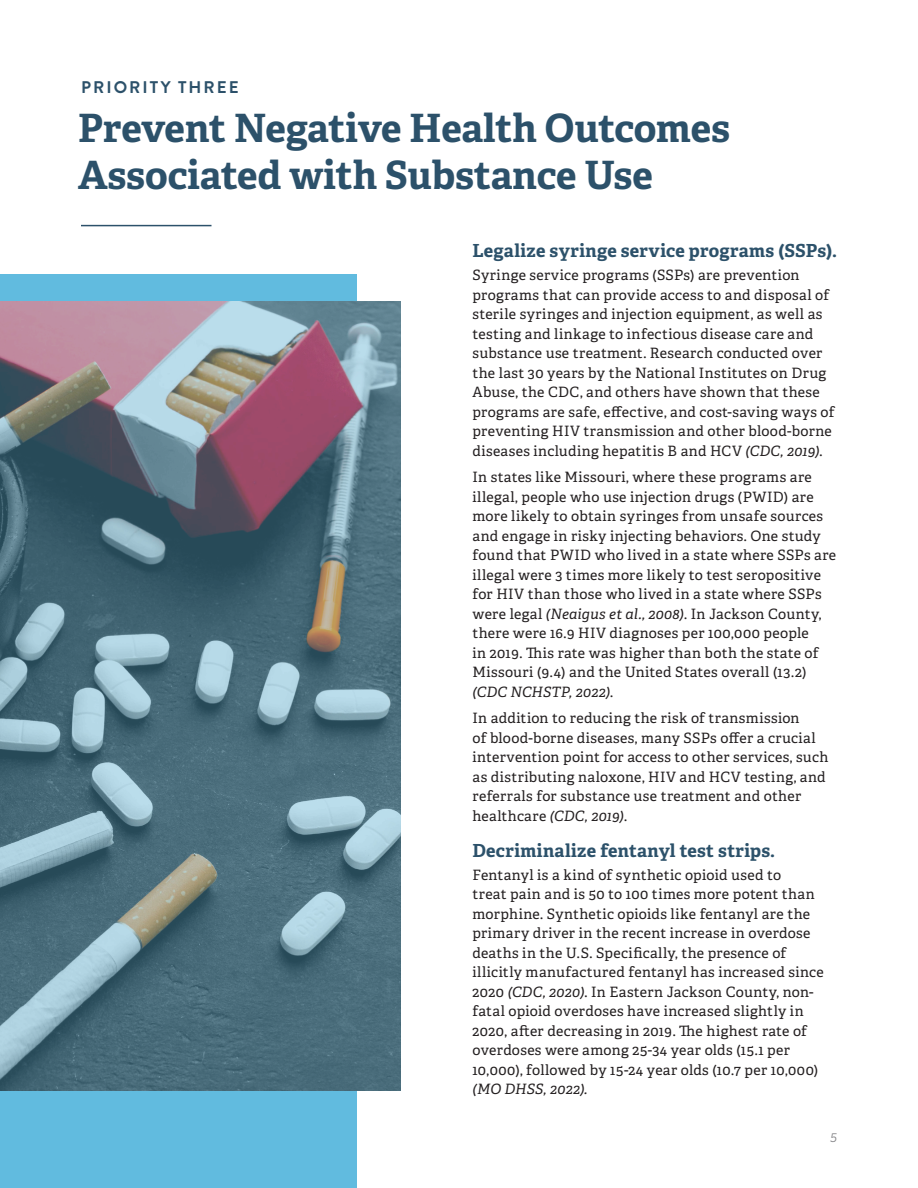
<style>
.page{position:relative;width:918px;height:1188px;background:#fff}
.page>*{position:absolute;margin:0;border:0;box-sizing:border-box;transform-origin:0 0}
.t1{font:700 39px/46.8px "Adelle";letter-spacing:-.005em;color:#2c516a}
.Subheader_Long{font:700 18px "Adelle";letter-spacing:.015em;color:#2c516a}
.t2{font:700 16.8px "Brandon Grotesque";letter-spacing:.12em;color:#2c516a}
.Body_copy_1{font:14.25px/19.5px "Adelle";letter-spacing:.025em;color:#231f20}
.t3{font:italic 300 13.5px "Adelle";color:#828285}
.s1{font-style:italic}
</style>
<div class="page">
<hr style="left:81px;top:225px;width:131px;height:1px;background:#2c516a">
<div style="left:0;top:274px;width:356px;height:914px;background:#61bbdf"></div>
<img style="left:0;top:302px;width:400px;height:789px">
<p class="t2" style="left:81px;top:75px;width:159px">PRIORITY THREE</p>
<p class="t1" style="left:78px;top:105px;width:654px">Prevent Negative Health Outcomes<br>Associated with Substance Use</p>
<p class="Subheader_Long" style="left:472px;top:240px;width:366px">Legalize syringe service programs (SSPs).</p>
<p class="Body_copy_1" style="left:472px;top:266px;width:363px">Syringe service programs (SSPs) are prevention programs that can provide access to and disposal of sterile syringes and injection equipment, as well as testing and linkage to infectious disease care and substance use treatment. Research conducted over the last 30 years by the National Institutes on Drug Abuse, the CDC, and others have shown that these programs are safe, effective, and cost-saving ways of preventing HIV transmission and other blood-borne diseases including hepatitis B and HCV <span class="s1">(CDC, 2019)</span>.</p>
<p class="Body_copy_1" style="left:472px;top:468px;width:365px">In states like Missouri, where these programs are illegal, people who use injection drugs (PWID) are more likely to obtain syringes from unsafe sources and engage in risky injecting behaviors. One study found that PWID who lived in a state where SSPs are illegal were 3 times more likely to test seropositive for HIV than those who lived in a state where SSPs were legal <span class="s1">(Neaigus et al., 2008)</span>. In Jackson County, there were 16.9 HIV diagnoses per 100,000 people<br>in 2019. This rate was higher than both the state of Missouri (9.4) and the United States overall (13.2) <span class="s1">(CDC NCHSTP, 2022)</span>.</p>
<p class="Body_copy_1" style="left:472px;top:709px;width:357px">In addition to reducing the risk of transmission<br>of blood-borne diseases, many SSPs offer a crucial intervention point for access to other services, such as distributing naloxone, HIV and HCV testing, and referrals for substance use treatment and other healthcare <span class="s1">(CDC, 2019)</span>.</p>
<p class="Subheader_Long" style="left:472px;top:839px;width:304px">Decriminalize fentanyl test strips.</p>
<p class="Body_copy_1" style="left:472px;top:865px;width:353px">Fentanyl is a kind of synthetic opioid used to<br>treat pain and is 50 to 100 times more potent than morphine. Synthetic opioids like fentanyl are the primary driver in the recent increase in overdose deaths in the U.S. Specifically, the presence of illicitly manufactured fentanyl has increased since 2020 <span class="s1">(CDC, 2020)</span>. In Eastern Jackson County, non&shy;fatal opioid overdoses have increased slightly in 2020, after decreasing in 2019. The highest rate of overdoses were among 25-34 year olds (15.1 per 10,000), followed by 15-24 year olds (10.7 per 10,000) <span class="s1">(MO DHSS, 2022).</span></p>
<p class="t3" style="left:830px;top:1128px;width:8px">5</p>
</div>
